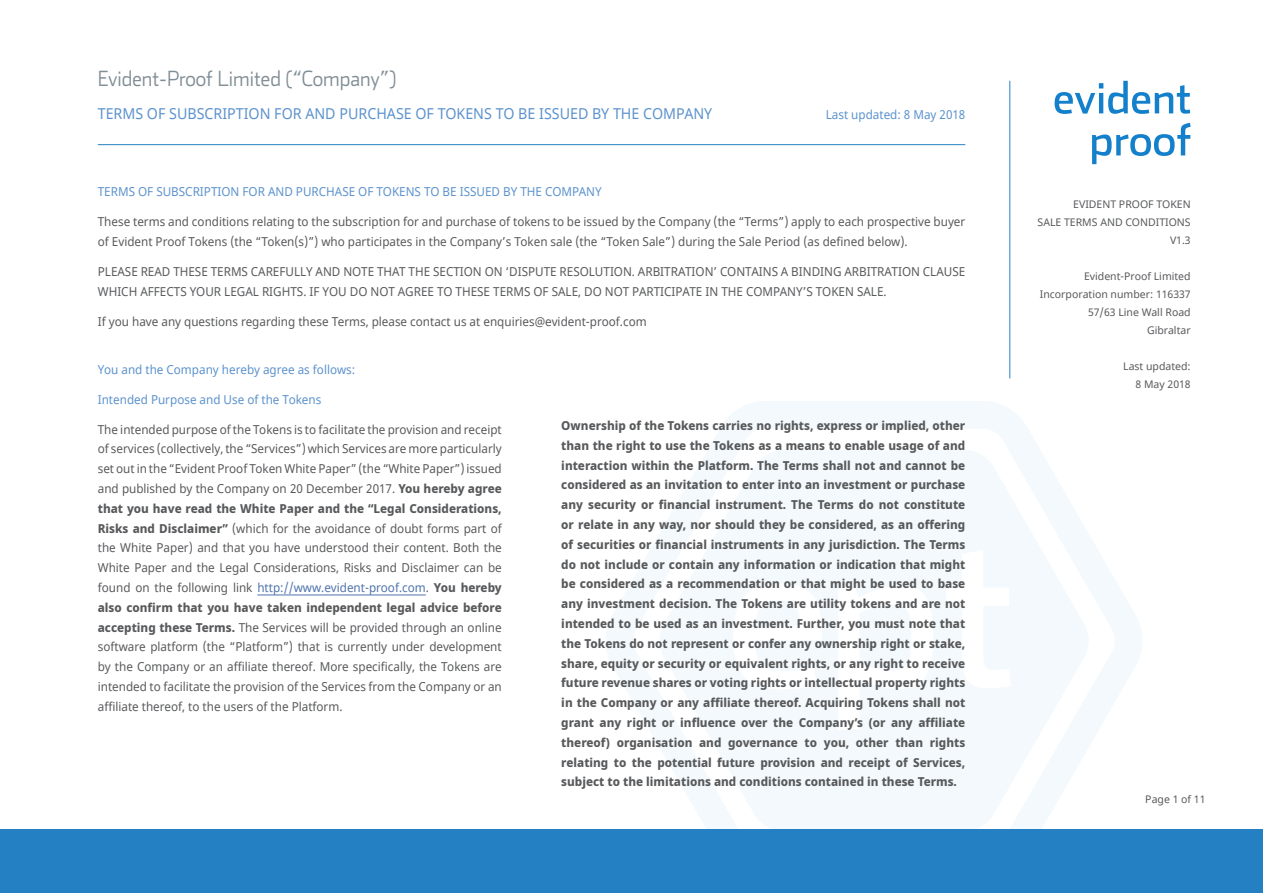
<style>
.page{position:relative;width:1263px;height:893px;background:#fff}
.page>*{position:absolute;margin:0;border:0;box-sizing:border-box;transform-origin:0 0}
.t1{font:300 21px "Stainless";color:#818e95;scale:.95 1}
.t2{font:15px "Noto Sans";color:#5b92cd;scale:.95 1}
.t3{font:12.3px/19.8px "Noto Sans";color:#58595b;scale:.95 1}
.t4{font:800 12.3px/19.8px "Noto Sans";color:#58595b;text-align:justify;scale:.95 1}
.t5{font:12.3px "Noto Sans";color:#5b92cd;scale:.95 1}
.t6{font:10.5px/18px "Noto Sans";color:#58595b;text-align:right}
.s1{font-weight:800}
.s2{color:#4f73ad}
</style>
<div class="page">
<svg style="left:606px;top:401px;width:536px;height:343px"></svg>
<svg style="left:658px;top:450px;width:432px;height:379px;fill:#f3f9fc"></svg>
<svg style="left:733px;top:583px;width:89px;height:107px"></svg>
<svg style="left:838px;top:585px;width:95px;height:145px"></svg>
<svg style="left:946px;top:550px;width:65px;height:138px"></svg>
<hr style="left:1009px;top:81px;width:1px;height:297px;background:#257fc3">
<div style="left:0;top:829px;width:1263px;height:64px;background:#257fc3"></div>
<svg style="left:1054px;top:81px;width:136px;height:33px"></svg>
<svg style="left:1092px;top:123px;width:99px;height:41px"></svg>
<hr style="left:98px;top:144px;width:867px;height:1px;background:#257fc3">
<hr style="left:257px;top:595px;width:169px;height:1px;background:#4f73ad">
<h1 class="t1" style="left:98px;top:66px;width:315px">Evident-Proof Limited (“Company”)</h1>
<p class="t2" style="left:98px;top:104px;width:648px">TERMS OF SUBSCRIPTION FOR AND PURCHASE OF TOKENS TO BE ISSUED BY THE COMPANY</p>
<p class="t5" style="left:826px;top:106px;width:148px">Last updated: 8 May 2018</p>
<p class="t5" style="left:98px;top:183px;width:532px">TERMS OF SUBSCRIPTION FOR AND PURCHASE OF TOKENS TO BE ISSUED BY THE COMPANY</p>
<p class="t3" style="left:98px;top:212px;width:915px">These terms and conditions relating to the subscription for and purchase of tokens to be issued by the Company (the “Terms”) apply to each prospective buyer of Evident Proof Tokens (the “Token(s)”) who participates in the Company’s Token sale (the “Token Sale”) during the Sale Period (as defined below).</p>
<p class="t3" style="left:98px;top:262px;width:915px">PLEASE READ THESE TERMS CAREFULLY AND NOTE THAT THE SECTION ON ‘DISPUTE RESOLUTION. ARBITRATION’ CONTAINS A BINDING ARBITRATION CLAUSE<br>WHICH AFFECTS YOUR LEGAL RIGHTS. IF YOU DO NOT AGREE TO THESE TERMS OF SALE, DO NOT PARTICIPATE IN THE COMPANY’S TOKEN SALE.</p>
<p class="t3" style="left:98px;top:312px;width:579px">If you have any questions regarding these Terms, please contact us at enquiries@evident-proof.com</p>
<p class="t5" style="left:98px;top:361px;width:272px">You and the Company hereby agree as follows:</p>
<p class="t5" style="left:98px;top:391px;width:237px">Intended Purpose and Use of the Tokens</p>
<p class="t3" style="left:98px;top:420px;width:427px;text-align:justify">The intended purpose of the Tokens is to facilitate the provision and receipt of services (collectively, the “Services”) which Services are more particularly set out in the “Evident Proof Token White Paper” (the “White Paper”) issued and published by the Company on 20 December 2017. <span class="s1">You hereby agree that you have read the White Paper and the “Legal Considerations, Risks and Disclaimer”</span> (which for the avoidance of doubt forms part of the White Paper) and that you have understood their content. Both the White Paper and the Legal Considerations, Risks and Disclaimer can be found on the following link <span class="s2">http://www.evident-proof.com</span>. <span class="s1">You hereby also confirm that you have taken independent legal advice before accepting these Terms.</span> The Services will be provided through an online software platform (the “Platform”) that is currently under development by the Company or an affiliate thereof. More specifically, the Tokens are intended to facilitate the provision of the Services from the Company or an affiliate thereof, to the users of the Platform.</p>
<p class="t4" style="left:561px;top:416px;width:427px">Ownership of the Tokens carries no rights, express or implied, other than the right to use the Tokens as a means to enable usage of and interaction within the Platform. The Terms shall not and cannot be considered as an invitation to enter into an investment or purchase any security or financial instrument. The Terms do not constitute or relate in any way, nor should they be considered, as an offering of securities or financial instruments in any jurisdiction. The Terms do not include or contain any information or indication that might be considered as a recommendation or that might be used to base any investment decision. The Tokens are utility tokens and are not intended to be used as an investment. Further, you must note that the Tokens do not represent or confer any ownership right or stake, share, equity or security or equivalent rights, or any right to receive future revenue shares or voting rights or intellectual property rights in the Company or any affiliate thereof. Acquiring Tokens shall not grant any right or influence over the Company’s (or any affiliate thereof) organisation and governance to you, other than rights relating to the potential future provision and receipt of Services, subject to the limitations and conditions contained in these Terms.</p>
<p class="t6" style="left:1037px;top:195px;width:155px">EVIDENT PROOF TOKEN<br>SALE TERMS AND CONDITIONS<br>V1.3</p>
<p class="t6" style="left:1040px;top:267px;width:152px">Evident-Proof Limited<br>Incorporation number: 116337<br>57/63 Line Wall Road<br>Gibraltar</p>
<p class="t6" style="left:1123px;top:357px;width:69px">Last updated:<br>8 May 2018</p>
<p class="t6" style="left:1145px;top:791px;width:62px">Page 1 of 11</p>
</div>
